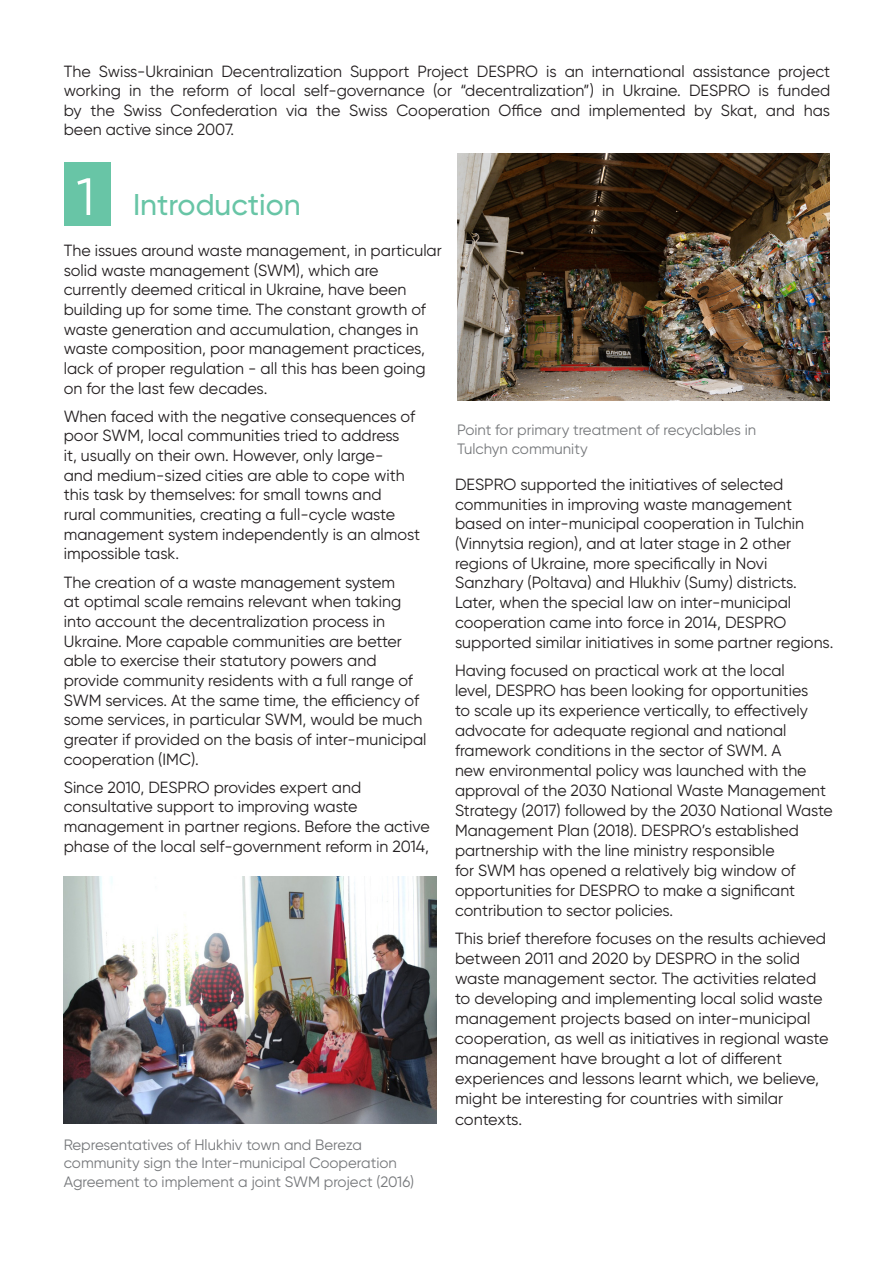
<style>
.page{position:relative;width:893px;height:1263px;background:#fff}
.page>*{position:absolute;margin:0;border:0;box-sizing:border-box;transform-origin:0 0}
.t1{font:500 30px "Gilroy";color:#68c5a6}
.Paragraph_Style{font:16.2px/19.6px "Gilroy";color:#231f20}
.t2{font:15px/18.8px "Gilroy";color:#76787b}
.s1{font-weight:400;font-size:52.5px;color:#fff}
</style>
<div class="page">
<div style="left:64px;top:162px;width:47px;height:64px;background:#68c5a6"></div>
<img style="left:457px;top:154px;width:373px;height:247px">
<img style="left:64px;top:877px;width:372px;height:246px">
<p class="Paragraph_Style" style="left:64px;top:61px;width:768px;text-align:justify">The Swiss-Ukrainian Decentralization Support Project DESPRO is an international assistance project working in the reform of local self-governance (or “decentralization”) in Ukraine. DESPRO is funded by the Swiss Confederation via the Swiss Cooperation Office and implemented by Skat, and has been active since 2007.</p>
<p class="t1" style="left:77px;top:186px;width:226px"><span class="s1">1</span> Introduction</p>
<p class="Paragraph_Style" style="left:64px;top:240px;width:380px">The issues around waste management, in particular solid waste management (SWM), which are currently deemed critical in Ukraine, have been building up for some time. The constant growth of waste generation and accumulation, changes in waste composition, poor management practices, lack of proper regulation - all this has been going on for the last few decades.</p>
<p class="Paragraph_Style" style="left:64px;top:406px;width:358px">When faced with the negative consequences of poor SWM, local communities tried to address<br>it, usually on their own. However, only large-<br>and medium-sized cities are able to cope with this task by themselves: for small towns and<br>rural communities, creating a full-cycle waste management system independently is an almost impossible task.</p>
<p class="Paragraph_Style" style="left:64px;top:572px;width:364px">The creation of a waste management system<br>at optimal scale remains relevant when taking into account the decentralization process in Ukraine. More capable communities are better able to exercise their statutory powers and provide community residents with a full range of SWM services. At the same time, the efficiency of some services, in particular SWM, would be much greater if provided on the basis of inter-municipal cooperation (IMC).</p>
<p class="Paragraph_Style" style="left:64px;top:777px;width:367px">Since 2010, DESPRO provides expert and consultative support to improving waste management in partner regions. Before the active phase of the local self-government reform in 2014,</p>
<p class="t2" style="left:64px;top:1135px;width:352px">Representatives of Hlukhiv town and Bereza community sign the Inter-municipal Cooperation<br>Agreement to implement a joint SWM project (2016)</p>
<p class="t2" style="left:457px;top:420px;width:300px">Point for primary treatment of recyclables in<br>Tulchyn community</p>
<p class="Paragraph_Style" style="left:455px;top:474px;width:380px">DESPRO supported the initiatives of selected communities in improving waste management based on inter-municipal cooperation in Tulchin (Vinnytsia region), and at later stage in 2 other regions of Ukraine, more specifically in Novi Sanzhary (Poltava) and Hlukhiv (Sumy) districts.<br>Later, when the special law on inter-municipal cooperation came into force in 2014, DESPRO supported similar initiatives in some partner regions.</p>
<p class="Paragraph_Style" style="left:455px;top:660px;width:379px">Having focused on practical work at the local<br>level, DESPRO has been looking for opportunities<br>to scale up its experience vertically, to effectively advocate for adequate regional and national framework conditions in the sector of SWM. A<br>new environmental policy was launched with the approval of the 2030 National Waste Management Strategy (2017) followed by the 2030 National Waste Management Plan (2018). DESPRO’s established partnership with the line ministry responsible<br>for SWM has opened a relatively big window of opportunities for DESPRO to make a significant contribution to sector policies.</p>
<p class="Paragraph_Style" style="left:455px;top:929px;width:375px">This brief therefore focuses on the results achieved between 2011 and 2020 by DESPRO in the solid waste management sector. The activities related to developing and implementing local solid waste management projects based on inter-municipal cooperation, as well as initiatives in regional waste management have brought a lot of different experiences and lessons learnt which, we believe, might be interesting for countries with similar contexts.</p>
</div>
